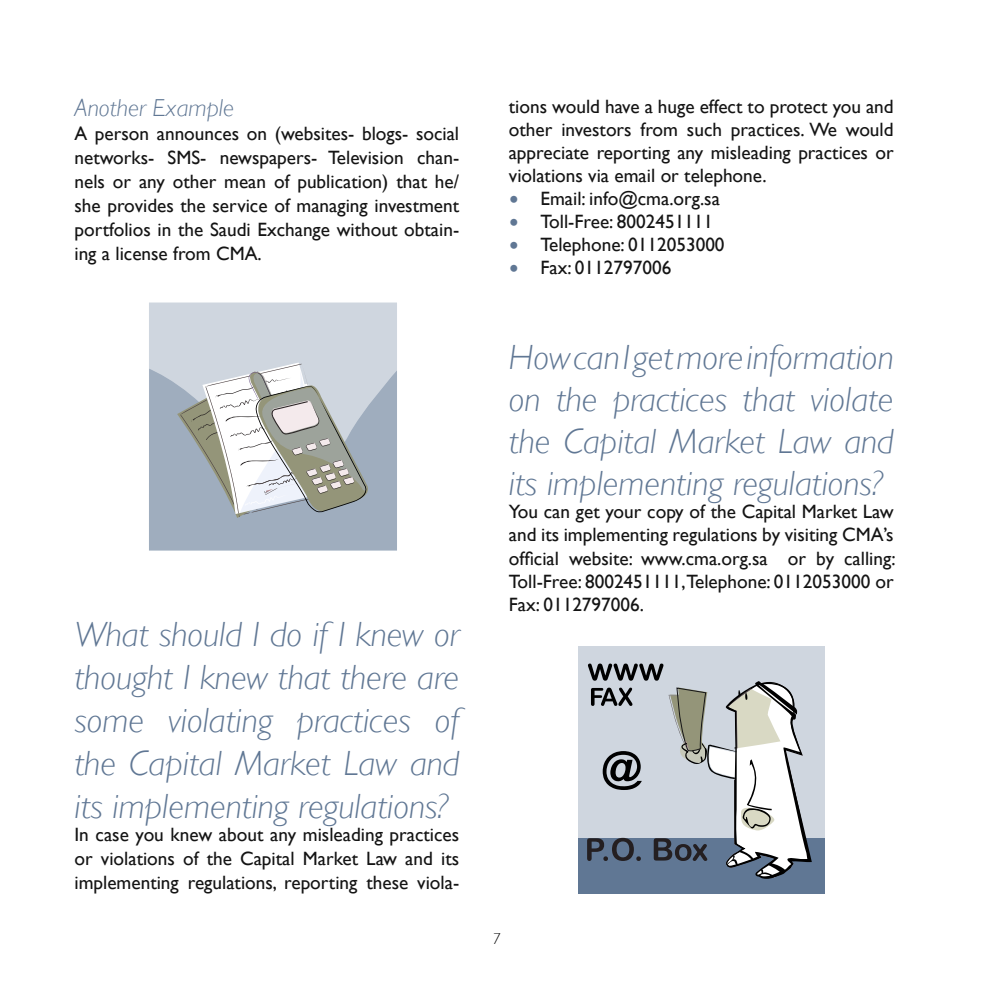
<style>
.page{position:relative;width:993px;height:993px;background:#fff}
.page>*{position:absolute;margin:0;border:0;box-sizing:border-box;transform-origin:0 0}
.t1{font:italic 300 35px/42.9px "Gill Sans";color:#607794;text-align:justify}
.t2{font:italic 300 24.5px "Gill Sans";color:#607794}
.t3{font:19.25px/24px "Gill Sans";color:#141414;text-align:justify}
.t4{font:italic 300 15.75px "Gill Sans";color:#000}
.s1{font-family:"Minion Pro";font-size:26.25px;color:#607794}
</style>
<div class="page">
<div style="left:149px;top:302px;width:248px;height:66px;background:#cfd6df"></div>
<div style="left:149px;top:368px;width:248px;height:182px;background:#9fadbe"></div>
<svg style="left:177px;top:362px;width:196px;height:156px"></svg>
<svg style="left:578px;top:646px;width:246px;height:247px;background:#a6b3c3"></svg>
<svg style="left:587px;top:663px;width:224px;height:215px"></svg>
<p class="t2" style="left:74px;top:94px;width:161px">Another Example</p>
<p class="t3" style="left:74px;top:122px;width:386px">A person announces on (websites- blogs- social networks- SMS- newspapers- Television chan&shy;nels or any other mean of publication) that he/ she provides the service of managing investment portfolios in the Saudi Exchange without obtain&shy;ing a license from CMA.</p>
<h1 class="t1" style="left:74px;top:612px;width:386px">What should I do if I knew or thought I knew that there are some violating practices of the Capital Market Law and its implementing regulations?</h1>
<p class="t3" style="left:74px;top:823px;width:386px">In case you knew about any misleading practices or violations of the Capital Market Law and its implementing regulations, reporting these viola-</p>
<p class="t3" style="left:508px;top:95px;width:386px;line-height:23.1px">tions would have a huge effect to protect you and other investors from such practices. We would appreciate reporting any misleading practices or violations via email or telephone.</p>
<p class="t3" style="left:508px;top:187px;width:212px"><span class="s1">•</span> Email: info@cma.org.sa</p>
<p class="t3" style="left:508px;top:210px;width:206px"><span class="s1">•</span> Toll-Free: 8002451111</p>
<p class="t3" style="left:508px;top:233px;width:217px"><span class="s1">•</span> Telephone: 0112053000</p>
<p class="t3" style="left:508px;top:256px;width:164px"><span class="s1">•</span> Fax: 0112797006</p>
<h1 class="t1" style="left:508px;top:336px;width:386px;line-height:42px">How can I get more information on the practices that violate the Capital Market Law and its implementing regulations?</h1>
<p class="t3" style="left:508px;top:500px;width:388px;line-height:23.1px">You can get your copy of the Capital Market Law and its implementing regulations by visiting CMA’s official website: www.cma.org.sa or by calling:<br>Toll-Free: 8002451111,Telephone: 0112053000 or Fax: 0112797006.</p>
<p class="t4" style="left:492px;top:929px;width:10px">7</p>
</div>
